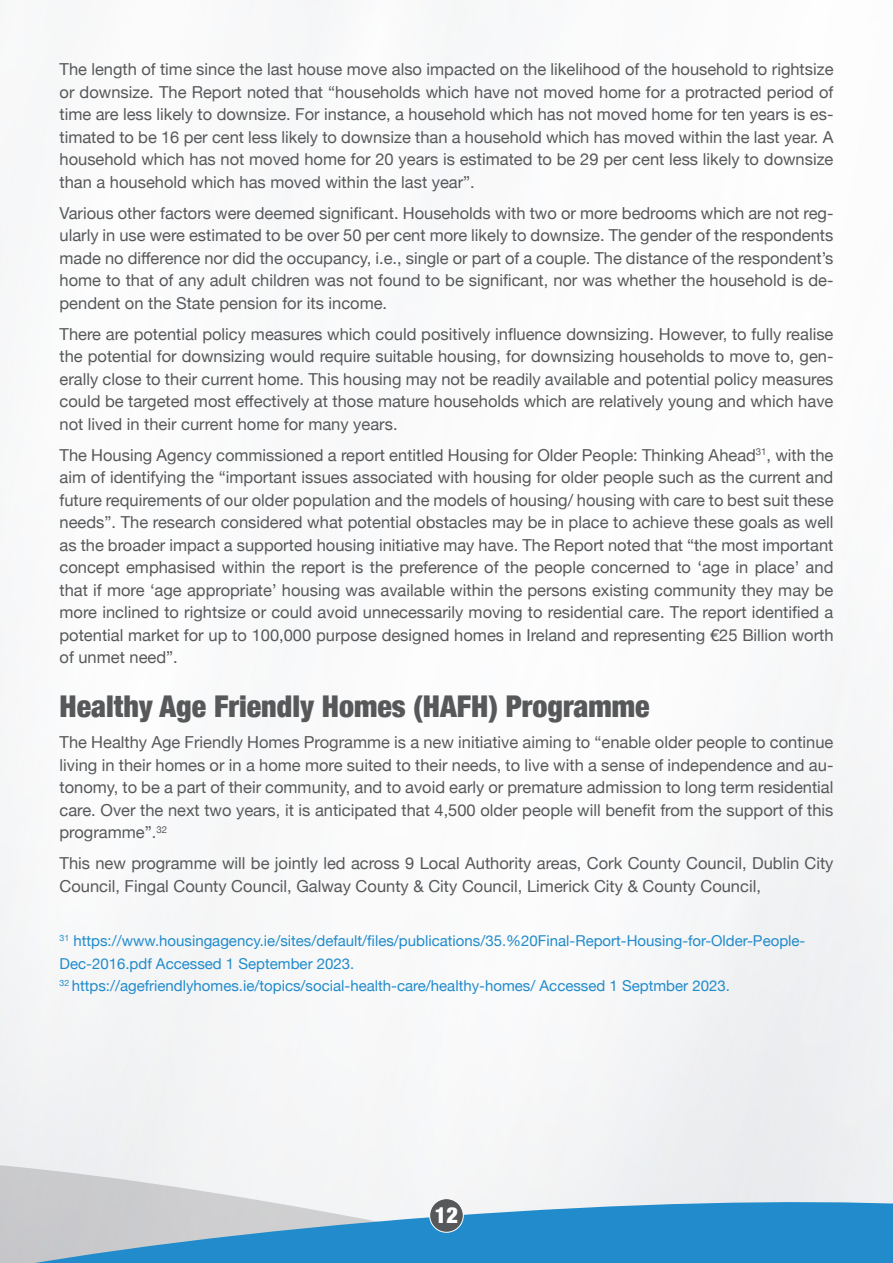
<style>
.page{position:relative;width:893px;height:1263px;background:#fff}
.page>*{position:absolute;margin:0;border:0;box-sizing:border-box;transform-origin:0 0}
.heading{font:900 condensed 30px "Helvetica Neue";color:#57585a}
.t1{font:900 condensed 22.35px "Helvetica Neue";color:#fff}
.text{font:16.5px/22.5px "Helvetica Neue";color:#57585a;text-align:justify}
.t2{font:15px/22.5px "Helvetica Neue";color:#218bcb}
</style>
<div class="page">
<div style="left:0;top:1136px;width:893px;height:53px;background:#f0f1f3"></div>
<svg style="left:0;top:1189px;width:893px;height:74px;background:#74afd3"></svg>
<div style="left:430px;top:1198px;width:33px;height:34px;background:#57585a;border-radius:50%"></div>
<div style="left:429px;top:1198px;width:35px;height:35px;border:1px solid #fff;border-radius:50%"></div>
<p class="text" style="left:60px;top:59px;width:775px">The length of time since the last house move also impacted on the likelihood of the household to rightsize or downsize. The Report noted that “households which have not moved home for a protracted period of time are less likely to downsize. For instance, a household which has not moved home for ten years is es&shy;timated to be 16 per cent less likely to downsize than a household which has moved within the last year. A household which has not moved home for 20 years is estimated to be 29 per cent less likely to downsize than a household which has moved within the last year”.</p>
<p class="text" style="left:60px;top:203px;width:775px">Various other factors were deemed significant. Households with two or more bedrooms which are not reg&shy;ularly in use were estimated to be over 50 per cent more likely to downsize. The gender of the respondents made no difference nor did the occupancy, i.e., single or part of a couple. The distance of the respondent’s home to that of any adult children was not found to be significant, nor was whether the household is de&shy;pendent on the State pension for its income.</p>
<p class="text" style="left:60px;top:324px;width:775px">There are potential policy measures which could positively influence downsizing. However, to fully realise the potential for downsizing would require suitable housing, for downsizing households to move to, gen&shy;erally close to their current home. This housing may not be readily available and potential policy measures could be targeted most effectively at those mature households which are relatively young and which have not lived in their current home for many years.</p>
<p class="text" style="left:60px;top:445px;width:775px">The Housing Agency commissioned a report entitled Housing for Older People: Thinking Ahead<sup>31</sup>, with the aim of identifying the “important issues associated with housing for older people such as the current and future requirements of our older population and the models of housing/ housing with care to best suit these needs”. The research considered what potential obstacles may be in place to achieve these goals as well as the broader impact a supported housing initiative may have. The Report noted that “the most important concept emphasised within the report is the preference of the people concerned to ‘age in place’ and that if more ‘age appropriate’ housing was available within the persons existing community they may be more inclined to rightsize or could avoid unnecessarily moving to residential care. The report identified a potential market for up to 100,000 purpose designed homes in Ireland and representing €25 Billion worth of unmet need”.</p>
<p class="heading" style="left:60px;top:682px;width:592px">Healthy Age Friendly Homes (HAFH) Programme</p>
<p class="text" style="left:60px;top:732px;width:775px">The Healthy Age Friendly Homes Programme is a new initiative aiming to “enable older people to continue living in their homes or in a home more suited to their needs, to live with a sense of independence and au&shy;tonomy, to be a part of their community, and to avoid early or premature admission to long term residential care. Over the next two years, it is anticipated that 4,500 older people will benefit from the support of this programme”.<sup>32</sup></p>
<p class="text" style="left:60px;top:853px;width:775px">This new programme will be jointly led across 9 Local Authority areas, Cork County Council, Dublin City<br>Council, Fingal County Council, Galway County &amp; City Council, Limerick City &amp; County Council,</p>
<p class="t2" style="left:60px;top:931px;width:747px"><sup>31</sup> https://www.housingagency.ie/sites/default/files/publications/35.%20Final-Report-Housing-for-Older-People-<br>Dec-2016.pdf Accessed 1 September 2023.</p>
<p class="t2" style="left:60px;top:976px;width:672px"><sup>32</sup> https://agefriendlyhomes.ie/topics/social-health-care/healthy-homes/ Accessed 1 Septmber 2023.</p>
<p class="t1" style="left:435px;top:1197px;width:25px">12</p>
</div>
